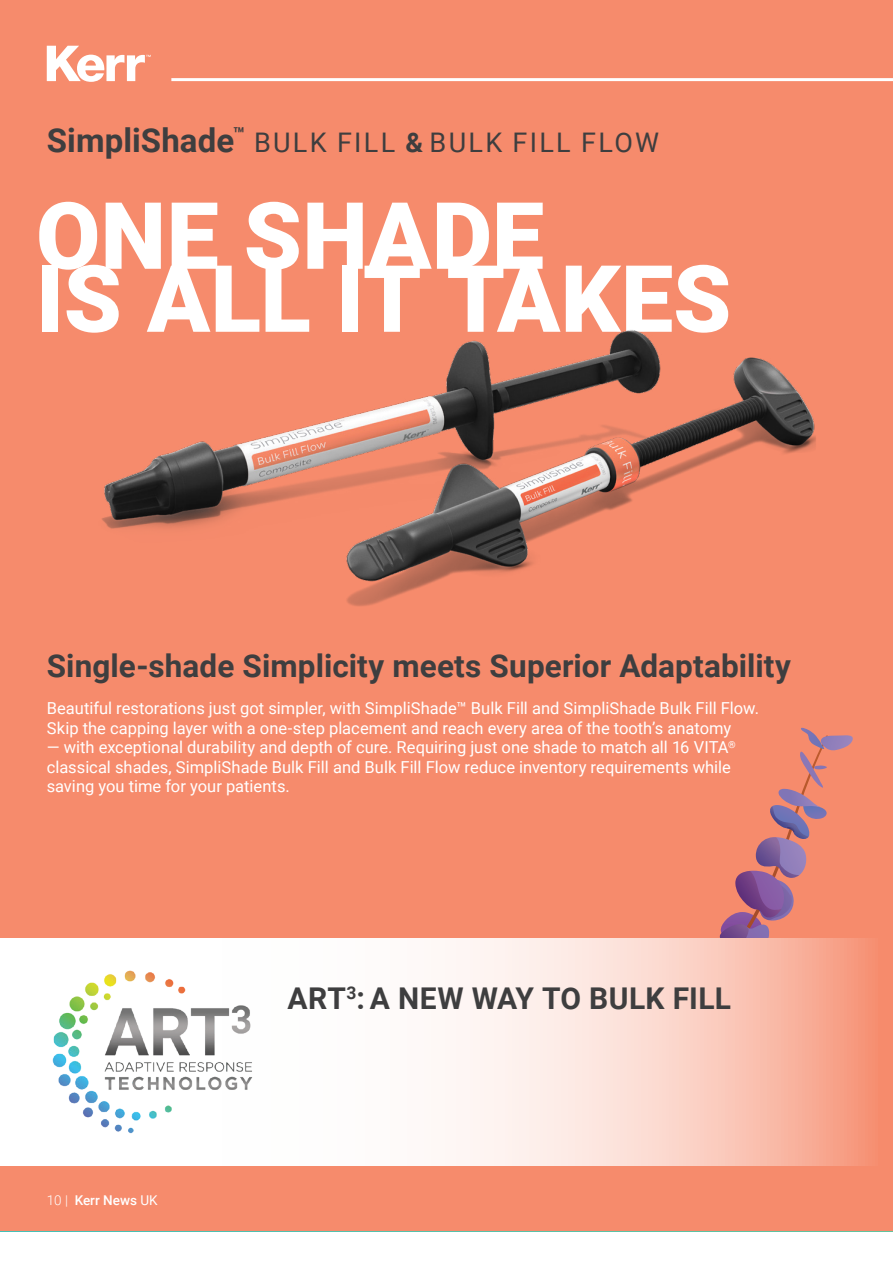
<style>
.page{position:relative;width:893px;height:1263px;background:#f68b6c}
.page>*{position:absolute;margin:0;border:0;box-sizing:border-box;transform-origin:0 0}
.t1{font:900 93px "Roboto";letter-spacing:.005em;color:#fff}
.t2{font:700 31.5px "Roboto";letter-spacing:.005em;color:#3e3e3f}
.t3{font:700 30px "Roboto";letter-spacing:.01em;color:#3e3e3f}
.t4{font:27px "Roboto";letter-spacing:.085em;color:#3e3e3f}
.t5{font:16.5px/19.5px "Roboto";color:#fff}
.t6{font:500 13.5px "Roboto";color:#fff}
.s1{font-weight:700;font-size:33px}
.s2{font-weight:700}
.s3{font-weight:300}
.s4{font-weight:400}
</style>
<div class="page">
<img style="left:102px;top:330px;width:550px;height:199px">
<img style="left:320px;top:343px;width:496px;height:263px">
<svg style="left:0;top:938px;width:865px;height:227px"></svg>
<img style="left:47px;top:960px;width:212px;height:183px">
<svg style="left:720px;top:728px;width:133px;height:210px"></svg>
<svg style="left:47px;top:46px;width:104px;height:36px"></svg>
<hr style="left:171px;top:78px;width:722px;height:3px;background:#fff">
<div style="left:0;top:1232px;width:893px;height:31px;background:#fff"></div>
<p class="t4" style="left:47px;top:124px;width:614px"><span class="s1">SimpliShade</span><sup>™</sup> BULK FILL <span class="s2">&amp;</span> BULK FILL FLOW</p>
<p class="t1" style="left:36px;top:171px;width:509px">ONE SHADE</p>
<p class="t1" style="left:36px;top:234px;width:697px">IS ALL IT TAKES</p>
<p class="t2" style="left:47px;top:644px;width:746px">Single-shade Simplicity meets Superior Adaptability</p>
<p class="t5" style="left:47px;top:698px;width:714px">Beautiful restorations just got simpler, with SimpliShade™ Bulk Fill and SimpliShade Bulk Fill Flow.<br>Skip the capping layer with a one-step placement and reach every area of the tooth’s anatomy</p>
<p class="t5" style="left:47px;top:737px;width:690px">— with exceptional durability and depth of cure. Requiring just one shade to match all 16 VITA<sup>® </sup>classical shades, SimpliShade Bulk Fill and Bulk Fill Flow reduce inventory requirements while saving you time for your patients.</p>
<p class="t6" style="left:47px;top:1191px;width:112px"><span class="s3">10 |</span> Kerr News <span class="s4">UK</span></p>
<p class="t3" style="left:287px;top:977px;width:445px">ART<sup>3</sup>:A NEW WAY TO BULK FILL</p>
</div>
